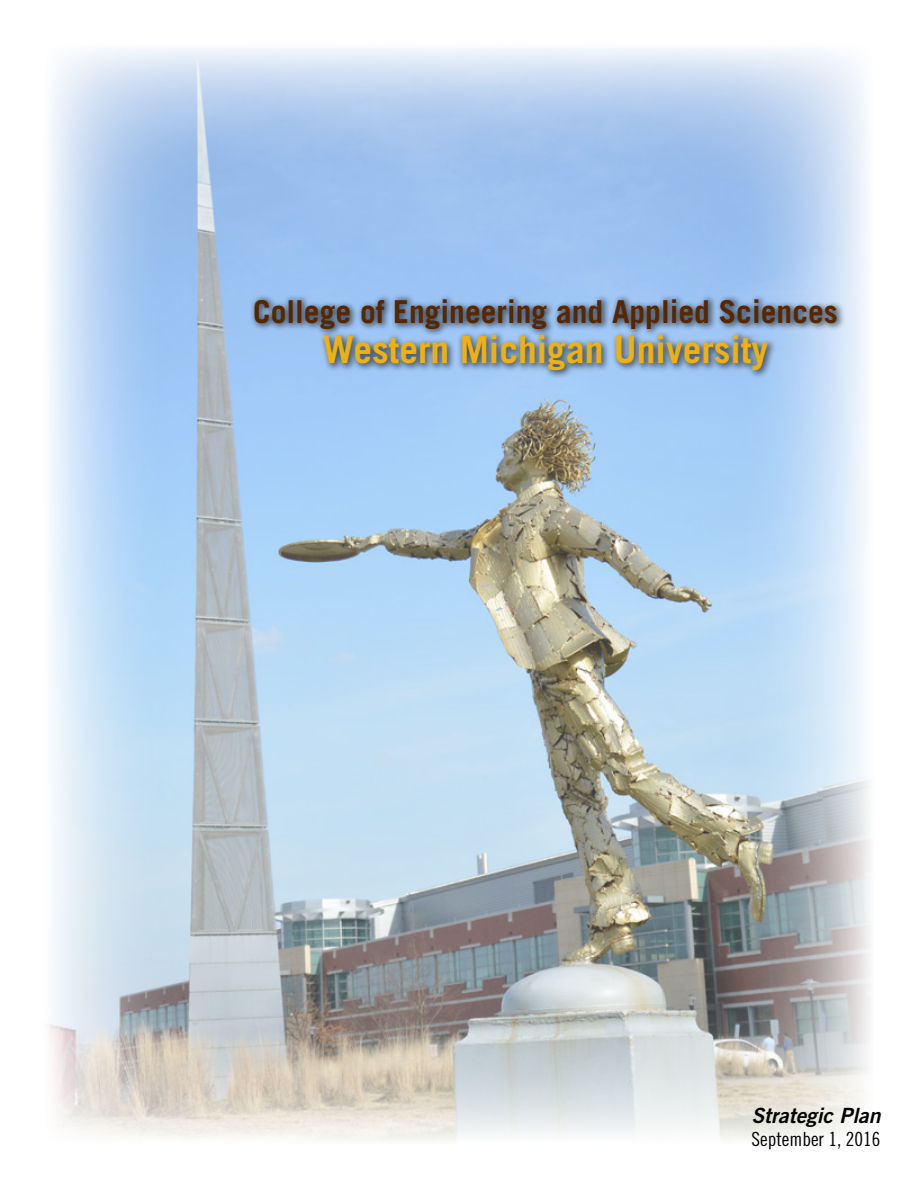
<style>
.page{position:relative;width:918px;height:1188px;background:#fff}
.page>*{position:absolute;margin:0;border:0;box-sizing:border-box;transform-origin:0 0}
.t1{font:700 37.5px "Trade Gothic LT Std";color:#eeb111}
.t2{font:700 31.5px "Trade Gothic LT Std";color:#572700}
.t3{font:21px "Trade Gothic LT Std Bd 2 Obl";color:#000}
.t4{font:19.5px "Trade Gothic LT Std Cn 18";color:#000}
</style>
<div class="page">
<img style="left:48px;top:48px;width:822px;height:1092px">
<div style="left:250px;top:293px;width:596px;height:86px;background:#000;opacity:.55"></div>
<p class="t2" style="left:253px;top:292px;width:586px">College of Engineering and Applied Sciences</p>
<p class="t1" style="left:323px;top:327px;width:447px">Western Michigan University</p>
<p class="t3" style="left:752px;top:1103px;width:130px">Strategic Plan</p>
<p class="t4" style="left:752px;top:1127px;width:130px">September 1, 2016</p>
</div>
